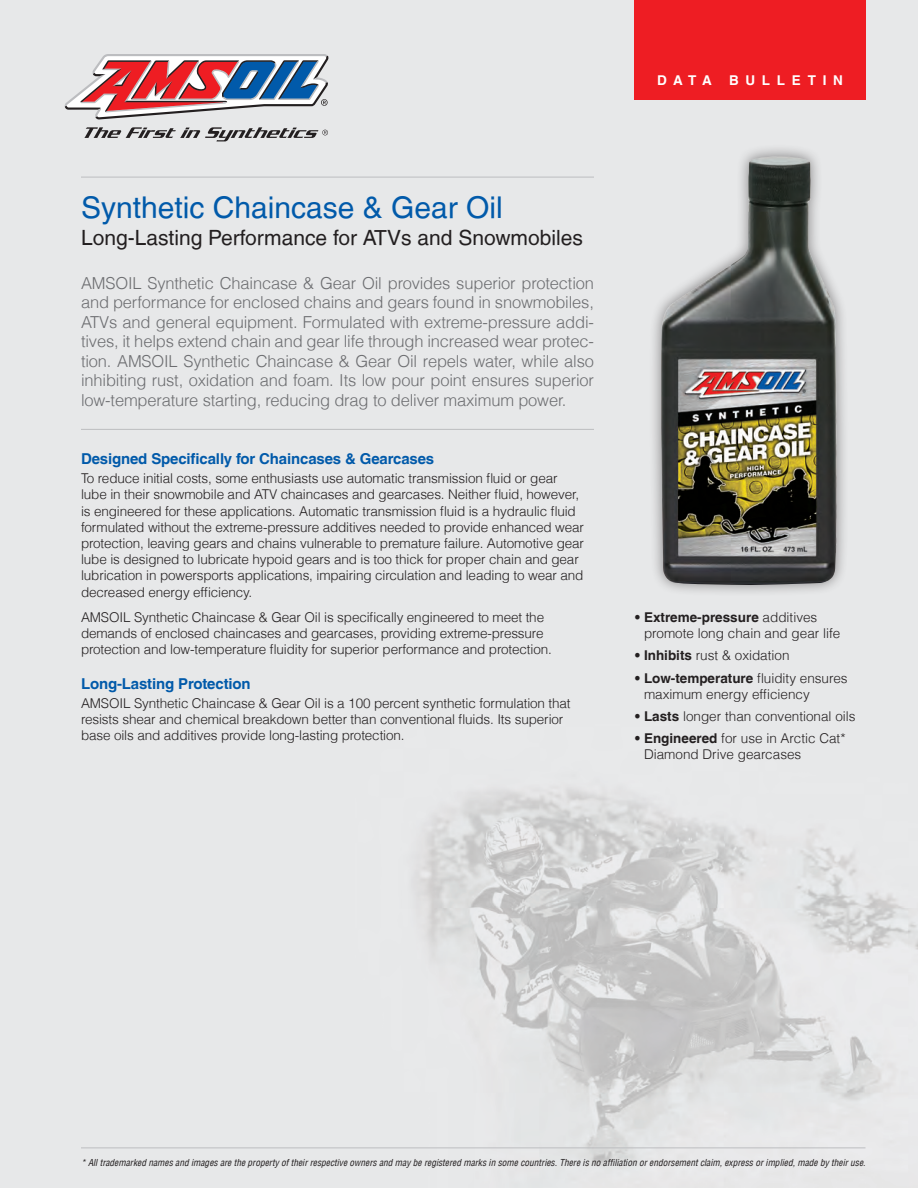
<style>
.page{position:relative;width:918px;height:1188px;background:#fff}
.page>*{position:absolute;margin:0;border:0;box-sizing:border-box;transform-origin:0 0}
.t1{font:30px "Helvetica LT";color:#015aaa}
.t2{font:21px "Helvetica LT";color:#231f20}
.t3{font:300 16.5px/19.5px "Helvetica LT";letter-spacing:-.01em;color:#6c6d70;text-align:justify}
.t4{font:700 15px "Helvetica LT";letter-spacing:-.01em;color:#015aaa}
.t5{font:300 13.5px/16.2px "Helvetica LT";letter-spacing:-.01em;color:#231f20}
.t6{font:700 13.5px "Helvetica LT";letter-spacing:.5em;color:#fff}
.t7{font:italic condensed 9.3px "Helvetica LT";color:#231f20}
.s1{font-weight:700}
</style>
<div class="page">
<img style="left:0;top:0;width:918px;height:1188px">
<svg style="left:65px;top:54px;width:264px;height:66px"></svg>
<svg style="left:84px;top:127px;width:244px;height:14px;background:#aaa9aa"></svg>
<hr style="left:81px;top:429px;width:513px;height:1px;background:#bcbdc0">
<hr style="left:81px;top:1148px;width:785px;height:1px;background:#bcbdc0">
<hr style="left:81px;top:177px;width:513px;height:1px;background:#bcbdc0">
<div style="left:634px;top:0;width:232px;height:100px;background:#ee1d23"></div>
<div style="left:649px;top:144px;width:200px;height:454px;background:#231f20;opacity:.5"></div>
<img style="left:661px;top:157px;width:176px;height:428px">
<p class="t6" style="left:657px;top:72px;width:56px">DATA</p>
<p class="t6" style="left:729px;top:72px;width:115px">BULLETIN</p>
<h1 class="t1" style="left:81px;top:190px;width:423px">Synthetic Chaincase &amp; Gear Oil</h1>
<h2 class="t2" style="left:81px;top:225px;width:503px">Long-Lasting Performance for ATVs and Snowmobiles</h2>
<p class="t3" style="left:81px;top:273px;width:515px">AMSOIL Synthetic Chaincase &amp; Gear Oil provides superior protection and performance for enclosed chains and gears found in snowmobiles, ATVs and general equipment. Formulated with extreme-pressure addi&shy;tives, it helps extend chain and gear life through increased wear protec&shy;tion. AMSOIL Synthetic Chaincase &amp; Gear Oil repels water, while also inhibiting rust, oxidation and foam. Its low pour point ensures superior low-temperature starting, reducing drag to deliver maximum power.</p>
<p class="t4" style="left:81px;top:450px;width:355px">Designed Specifically for Chaincases &amp; Gearcases</p>
<p class="t5" style="left:81px;top:470px;width:505px">To reduce initial costs, some enthusiasts use automatic transmission fluid or gear lube in their snowmobile and ATV chaincases and gearcases. Neither fluid, however, is engineered for these applications. Automatic transmission fluid is a hydraulic fluid formulated without the extreme-pressure additives needed to provide enhanced wear protection, leaving gears and chains vulnerable to premature failure. Automotive gear lube is designed to lubricate hypoid gears and is too thick for proper chain and gear lubrication in powersports applications, impairing circulation and leading to wear and decreased energy efficiency.</p>
<p class="t5" style="left:81px;top:609px;width:472px">AMSOIL Synthetic Chaincase &amp; Gear Oil is specifically engineered to meet the demands of enclosed chaincases and gearcases, providing extreme-pressure protection and low-temperature fluidity for superior performance and protection.</p>
<p class="t4" style="left:81px;top:674px;width:171px">Long-Lasting Protection</p>
<p class="t5" style="left:81px;top:695px;width:491px">AMSOIL Synthetic Chaincase &amp; Gear Oil is a 100 percent synthetic formulation that resists shear and chemical breakdown better than conventional fluids. Its superior base oils and additives provide long-lasting protection.</p>
<p class="t5" style="left:644px;top:609px;width:198px;text-indent:-9px"><span class="s1">• Extreme-pressure</span> additives promote long chain and gear life</p>
<p class="t5" style="left:635px;top:647px;width:156px"><span class="s1">• Inhibits</span> rust &amp; oxidation</p>
<p class="t5" style="left:644px;top:670px;width:205px;text-indent:-9px"><span class="s1">• Low-temperature</span> fluidity ensures maximum energy efficiency</p>
<p class="t5" style="left:635px;top:708px;width:222px"><span class="s1">• Lasts</span> longer than conventional oils</p>
<p class="t5" style="left:644px;top:730px;width:203px;text-indent:-9px"><span class="s1">• Engineered</span> for use in Arctic Cat*<br>Diamond Drive gearcases</p>
<p class="t7" style="left:81px;top:1157px;width:786px">* All trademarked names and images are the property of their respective owners and may be registered marks in some countries. There is no affiliation or endorsement claim, express or implied, made by their use.</p>
</div>
